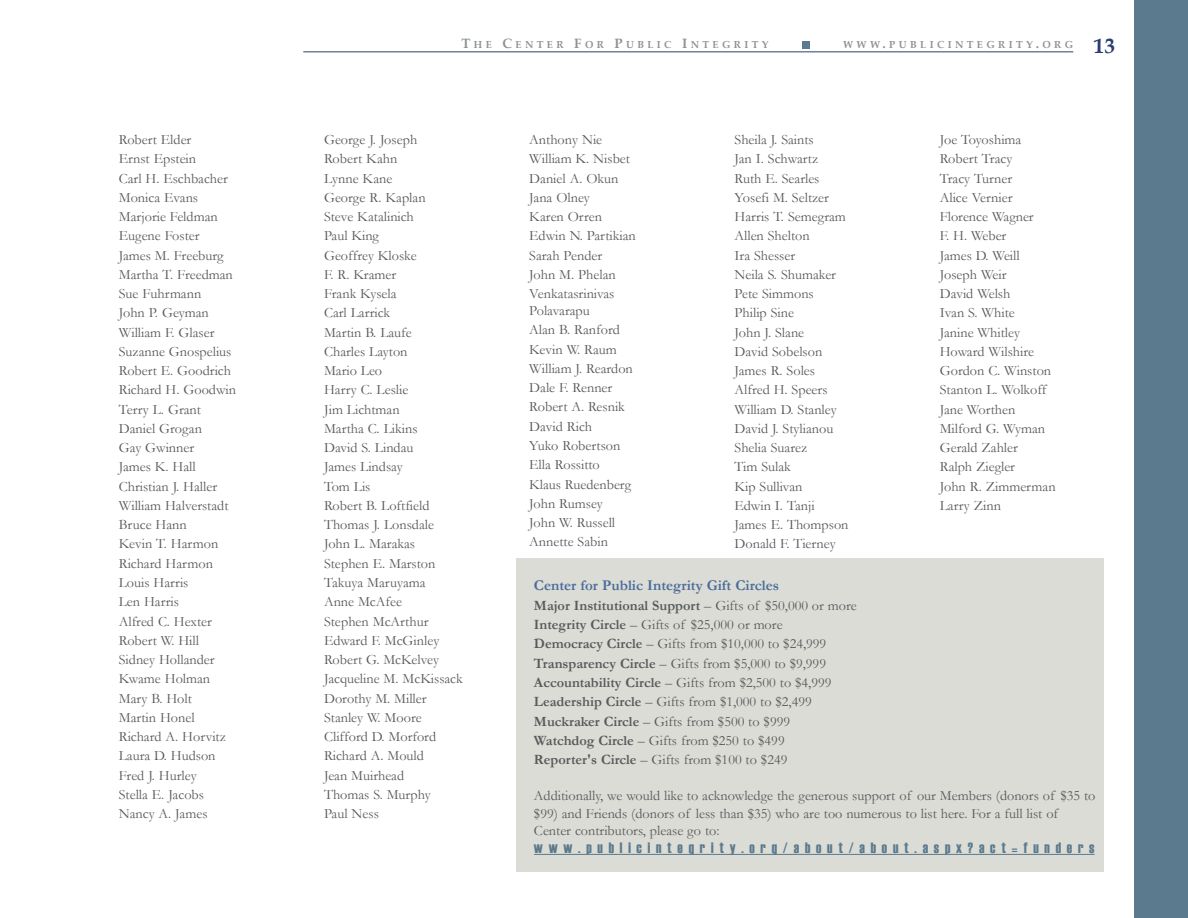
<style>
.page{position:relative;width:1188px;height:918px;background:#fff}
.page>*{position:absolute;margin:0;border:0;box-sizing:border-box;transform-origin:0 0}
.t1{font:15px "Haettenschweiler";letter-spacing:.39em;color:#5b7a8d}
.t2{font:700 15px "Garamond";color:#4b6b9b}
.t3{font:14.25px/19.2px "Garamond";color:#58595b}
.t4{font:700 10.2px "Palatino Linotype";letter-spacing:.335em;color:#8e9294}
.s1{font-size:13.5px}
.s2{font-family:"Book Antiqua";font-size:21px;color:#2a3f6f}
.s3{font-weight:700}
</style>
<div class="page">
<hr style="left:303px;top:52px;width:770px;height:1px;background:#2a3f6f">
<div style="left:803px;top:41px;width:7px;height:8px;background:#5b7a8d"></div>
<div style="left:1134px;top:0;width:54px;height:918px;background:#5b7a8d"></div>
<div style="left:516px;top:558px;width:587px;height:314px;background:#dbdcd5"></div>
<hr style="left:534px;top:854px;width:561px;height:1px;background:#5b7a8d">
<p class="t4" style="left:462px;top:37px;width:309px"><span class="s1">T</span>HE <span class="s1">C</span>ENTER <span class="s1">F</span>OR <span class="s1">P</span>UBLIC <span class="s1">I</span>NTEGRITY</p>
<p class="t4" style="left:843px;top:37px;width:273px">WWW<span class="s1">.</span>PUBLICINTEGRITY<span class="s1">.</span>ORG <span class="s2">13</span></p>
<p class="t3" style="left:119px;top:130px;width:119px">Robert Elder<br>Ernst Epstein<br>Carl H. Eschbacher<br>Monica Evans<br>Marjorie Feldman<br>Eugene Foster<br>James M. Freeburg<br>Martha T. Freedman<br>Sue Fuhrmann<br>John P. Geyman<br>William F. Glaser<br>Suzanne Gnospelius<br>Robert E. Goodrich<br>Richard H. Goodwin<br>Terry L. Grant<br>Daniel Grogan<br>Gay Gwinner<br>James K. Hall<br>Christian J. Haller<br>William Halverstadt<br>Bruce Hann<br>Kevin T. Harmon<br>Richard Harmon<br>Louis Harris<br>Len Harris<br>Alfred C. Hexter<br>Robert W. Hill<br>Sidney Hollander<br>Kwame Holman<br>Mary B. Holt<br>Martin Honel<br>Richard A. Horvitz<br>Laura D. Hudson<br>Fred J. Hurley<br>Stella E. Jacobs<br>Nancy A. James</p>
<p class="t3" style="left:324px;top:130px;width:140px">George J. Joseph<br>Robert Kahn<br>Lynne Kane<br>George R. Kaplan<br>Steve Katalinich<br>Paul King<br>Geoffrey Kloske<br>F. R. Kramer<br>Frank Kysela<br>Carl Larrick<br>Martin B. Laufe<br>Charles Layton<br>Mario Leo<br>Harry C. Leslie<br>Jim Lichtman<br>Martha C. Likins<br>David S. Lindau<br>James Lindsay<br>Tom Lis<br>Robert B. Loftfield<br>Thomas J. Lonsdale<br>John L. Marakas<br>Stephen E. Marston<br>Takuya Maruyama<br>Anne McAfee<br>Stephen McArthur<br>Edward F. McGinley<br>Robert G. McKelvey<br>Jacqueline M. McKissack<br>Dorothy M. Miller<br>Stanley W. Moore<br>Clifford D. Morford<br>Richard A. Mould<br>Jean Muirhead<br>Thomas S. Murphy<br>Paul Ness</p>
<p class="t3" style="left:529px;top:130px;width:108px">Anthony Nie<br>William K. Nisbet<br>Daniel A. Okun<br>Jana Olney<br>Karen Orren<br>Edwin N. Partikian<br>Sarah Pender<br>John M. Phelan<br>Venkatasrinivas</p>
<p class="t3" style="left:735px;top:130px;width:116px">Sheila J. Saints<br>Jan I. Schwartz<br>Ruth E. Searles<br>Yosefi M. Seltzer<br>Harris T. Semegram<br>Allen Shelton<br>Ira Shesser<br>Neila S. Shumaker<br>Pete Simmons<br>Philip Sine<br>John J. Slane<br>David Sobelson<br>James R. Soles<br>Alfred H. Speers<br>William D. Stanley<br>David J. Stylianou<br>Shelia Suarez<br>Tim Sulak<br>Kip Sullivan<br>Edwin I. Tanji<br>James E. Thompson<br>Donald F. Tierney</p>
<p class="t3" style="left:940px;top:130px;width:117px">Joe Toyoshima<br>Robert Tracy<br>Tracy Turner<br>Alice Vernier<br>Florence Wagner<br>F. H. Weber<br>James D. Weill<br>Joseph Weir<br>David Welsh<br>Ivan S. White<br>Janine Whitley<br>Howard Wilshire<br>Gordon C. Winston<br>Stanton L. Wolkoff<br>Jane Worthen<br>Milford G. Wyman<br>Gerald Zahler<br>Ralph Ziegler<br>John R. Zimmerman<br>Larry Zinn</p>
<p class="t2" style="left:534px;top:575px;width:247px">Center for Public Integrity Gift Circles</p>
<p class="t3" style="left:534px;top:596px;width:324px"><span class="s3">Major Institutional Support</span> – Gifts of $50,000 or more <span class="s3">Integrity Circle</span> – Gifts of $25,000 or more<br><span class="s3">Democracy Circle</span> – Gifts from $10,000 to $24,999<br><span class="s3">Transparency Circle</span> – Gifts from $5,000 to $9,999<br><span class="s3">Accountability Circle</span> – Gifts from $2,500 to $4,999<br><span class="s3">Leadership Circle</span> – Gifts from $1,000 to $2,499<br><span class="s3">Muckraker Circle</span> – Gifts from $500 to $999<br><span class="s3">Watchdog Circle</span> – Gifts from $250 to $499<br><span class="s3">Reporter's Circle</span> – Gifts from $100 to $249</p>
<p class="t3" style="left:534px;top:787px;width:563px;line-height:17.1px">Additionally, we would like to acknowledge the generous support of our Members (donors of $35 to $99) and Friends (donors of less than $35) who are too numerous to list here. For a full list of<br>Center contributors, please go to:</p>
<p class="t1" style="left:534px;top:837px;width:562px">www.publicintegrity.org/about/about.aspx?act=funders</p>
<p class="t3" style="left:529px;top:301px;width:105px">Polavarapu<br>Alan B. Ranford<br>Kevin W. Raum<br>William J. Reardon<br>Dale F. Renner<br>Robert A. Resnik<br>David Rich<br>Yuko Robertson<br>Ella Rossitto<br>Klaus Ruedenberg<br>John Rumsey<br>John W. Russell<br>Annette Sabin</p>
</div>
